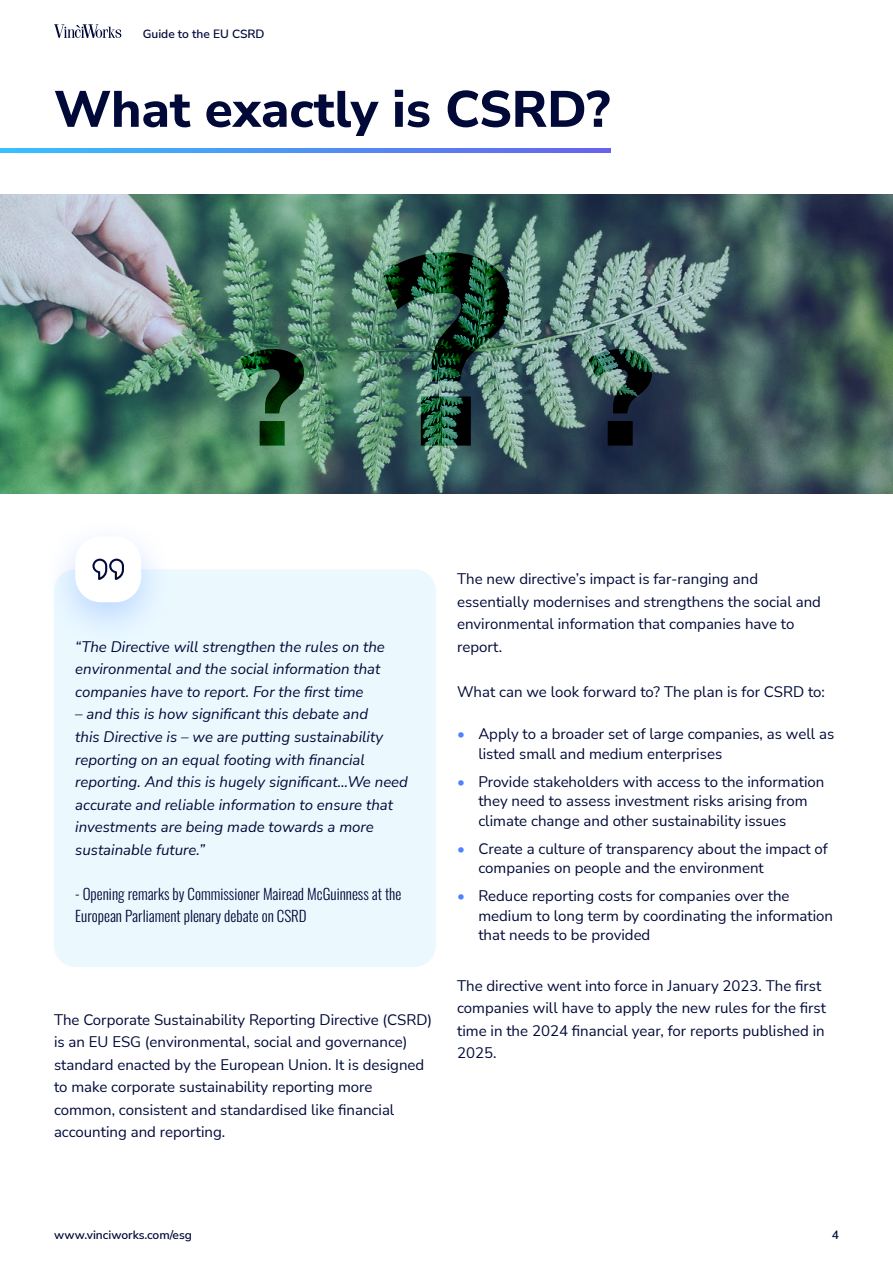
<style>
.page{position:relative;width:893px;height:1263px;background:#fff}
.page>*{position:absolute;margin:0;border:0;box-sizing:border-box;transform-origin:0 0}
.t1{font:900 135px "Nunito Sans";color:#000}
.t2{font:800 51px "Nunito Sans";color:#010938}
.t3{font:15px/22.5px "Nunito Sans";color:#010938}
.t4{font:italic 15px/22.5px "Nunito Sans";color:#010938}
.t5{font:300 15px/22.5px "Oswald";color:#010938}
.t6{font:600 12px "Nunito Sans";color:#010938}
.s1{font-size:270px}
.s2{color:#4c84ff}
</style>
<div class="page">
<svg style="left:54px;top:24px;width:67px;height:14px"></svg>
<div style="left:54px;top:569px;width:382px;height:398px;background:#ebf9ff;border-radius:21px"></div>
<svg style="left:0;top:148px;width:610px;height:4px;background:#4f91f4"></svg>
<div style="left:43px;top:517px;width:131px;height:130px;background:#4c84ff;opacity:.3"></div>
<div style="left:75px;top:536px;width:66px;height:66px;background:#fff;border-radius:26px"></div>
<svg style="left:92px;top:559px;width:32px;height:21px"></svg>
<img style="left:0;top:195px;width:893px;height:299px">
<p class="t6" style="left:143px;top:25px;width:123px">Guide to the EU CSRD</p>
<h2 class="t2" style="left:54px;top:73px;width:558px">What exactly is CSRD?</h2>
<h1 class="t1" style="left:240px;top:302px;width:414px">? <span class="s1">?</span> ?</h1>
<p class="t4" style="left:75px;top:635px;width:311px">“The Directive will strengthen the rules on the environmental and the social information that companies have to report. For the first time</p>
<p class="t4" style="left:75px;top:702px;width:334px">– and this is how significant this debate and<br>this Directive is – we are putting sustainability reporting on an equal footing with financial reporting. And this is hugely significant…We need accurate and reliable information to ensure that investments are being made towards a more sustainable future.”</p>
<p class="t5" style="left:75px;top:881px;width:328px">- Opening remarks by Commissioner Mairead McGuinness at the<br>European Parliament plenary debate on CSRD</p>
<p class="t3" style="left:54px;top:1008px;width:380px">The Corporate Sustainability Reporting Directive (CSRD) is an EU ESG (environmental, social and governance) standard enacted by the European Union. It is designed to make corporate sustainability reporting more common, consistent and standardised like financial accounting and reporting.</p>
<p class="t3" style="left:457px;top:567px;width:365px">The new directive’s impact is far-ranging and essentially modernises and strengthens the social and environmental information that companies have to report.</p>
<p class="t3" style="left:457px;top:680px;width:369px">What can we look forward to? The plan is for CSRD to:</p>
<p class="t3" style="left:478px;top:723px;width:357px;line-height:19.5px;text-indent:-21px"><span class="s2">•</span> Apply to a broader set of large companies, as well as listed small and medium enterprises</p>
<p class="t3" style="left:478px;top:771px;width:347px;line-height:19.5px;text-indent:-21px"><span class="s2">•</span> Provide stakeholders with access to the information they need to assess investment risks arising from climate change and other sustainability issues</p>
<p class="t3" style="left:478px;top:838px;width:351px;line-height:19.5px;text-indent:-21px"><span class="s2">•</span> Create a culture of transparency about the impact of companies on people and the environment</p>
<p class="t3" style="left:478px;top:885px;width:356px;line-height:19.5px;text-indent:-21px"><span class="s2">•</span> Reduce reporting costs for companies over the medium to long term by coordinating the information that needs to be provided</p>
<p class="t3" style="left:457px;top:973px;width:370px">The directive went into force in January 2023. The first companies will have to apply the new rules for the first time in the 2024 financial year, for reports published in 2025.</p>
<p class="t6" style="left:54px;top:1226px;width:139px">www.vinciworks.com/esg</p>
<p class="t6" style="left:832px;top:1226px;width:9px">4</p>
</div>
